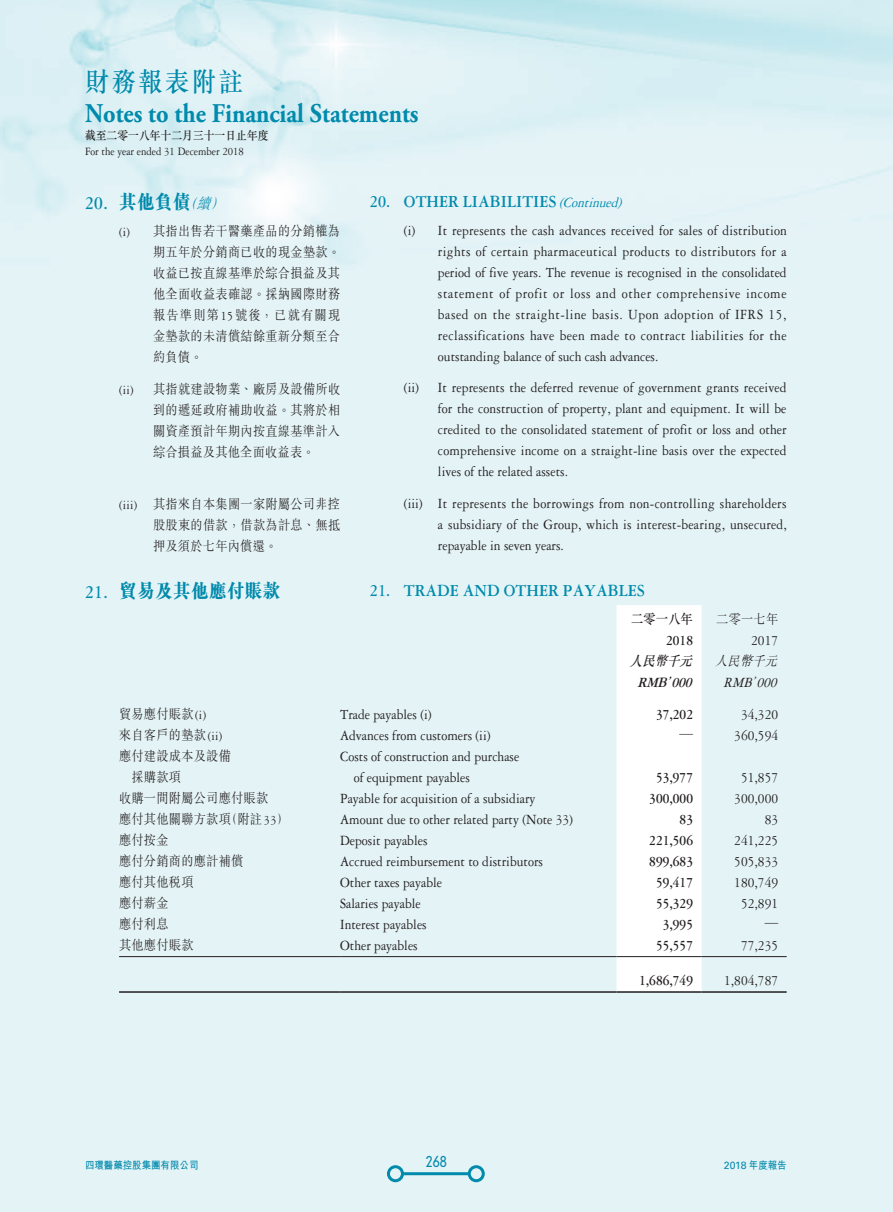
<style>
.page{position:relative;width:893px;height:1212px;background:#fff}
.page>*{position:absolute;margin:0;border:0;box-sizing:border-box;transform-origin:0 0}
.t1{font:700 27px "Adobe Garamond Pro";color:#008aac;scale:.9 1}
.t2{font:500 27px "M Sung HK";letter-spacing:.1em;color:#008aac;scale:.9 1}
._8__標題-C{font:800 19.5px "M Sung HK";letter-spacing:.025em;color:#008aac;scale:.9 1}
._3__標題{font:700 18px "Garamond 3 LT Std";color:#008aac;scale:.9 1}
._1__內文{font:15px/21px "Garamond 3 LT Std";color:#231f20;text-align:justify;scale:.9 1}
._1__內文-2{font:700 15px "Garamond 3 LT Std";color:#231f20;scale:.9 1}
._1__內文-3{font:italic 700 15px "Garamond 3 LT Std";color:#231f20;scale:.9 1}
._1__內文-4{font:italic 15px "Garamond 3 LT Std";color:#231f20;scale:.9 1}
.t3{font:300 15px "DIN Neuzeit Grotesk Std";color:#008aac;scale:.9 1}
._1__內文-5{font:500 15px "M Sung HK";color:#231f20;scale:.9 1}
._1__內文-6{font:300 15px "M Sung HK";color:#231f20;scale:.9 1}
._6__內文-C{font:300 13.5px/21px "M Sung HK";letter-spacing:.025em;color:#231f20;text-align:justify;scale:.9 1}
._6__內文-C-2{font:500 13.5px "M Sung HK";letter-spacing:.025em;color:#231f20;scale:.9 1}
._6__內文-C-3{font:italic 500 13.5px "M Sung HK";color:#231f20;scale:.9 1}
._6__內文-C-4{font:italic 300 13.5px "M Sung HK";color:#231f20;scale:.9 1}
._6__內文-C-5{font:13.5px "Garamond 3 LT Std";color:#231f20;scale:.9 1}
.t4{font:12px "Garamond 3 LT Std";color:#231f20;scale:.9 1}
.t5{font:500 12px "M Sung HK";color:#231f20;scale:.9 1}
.t6{font:700 10.5px "M Hei HK";color:#008aac;scale:.9 1}
.t7{font:10.5px "Univers LT Std";color:#008aac}
.s1{font-weight:400;font-style:italic;font-size:15px}
.s2{font-family:"Garamond 3 LT Std";font-weight:400}
.s3{font-family:"Garamond 3 LT Std";font-weight:700}
.s4{font-weight:300;font-style:italic;font-size:15px}
.s5{font-family:"M Hei HK";font-weight:700}
</style>
<div class="page">
<img style="left:0;top:0;width:893px;height:1212px">
<div style="left:468px;top:1165px;width:17px;height:17px;border:3px solid #008aac;border-radius:50%"></div>
<hr style="left:402px;top:1172px;width:68px;height:3px;background:#008aac">
<div style="left:387px;top:1165px;width:17px;height:17px;border:3px solid #008aac;border-radius:50%"></div>
<svg style="left:617px;top:605px;width:85px;height:386px"></svg>
<hr style="left:119px;top:956px;width:221px;height:1px;background:#231f20">
<hr style="left:340px;top:956px;width:277px;height:1px;background:#231f20">
<hr style="left:617px;top:956px;width:85px;height:1px;background:#231f20">
<hr style="left:702px;top:956px;width:85px;height:1px;background:#231f20">
<hr style="left:119px;top:991px;width:221px;height:2px;background:#231f20">
<hr style="left:340px;top:991px;width:277px;height:2px;background:#231f20">
<hr style="left:617px;top:991px;width:85px;height:2px;background:#231f20">
<hr style="left:702px;top:991px;width:85px;height:2px;background:#231f20">
<h1 class="t2" style="left:85px;top:63px;width:177px">財務報表附註</h1>
<h1 class="t1" style="left:85px;top:98px;width:372px">Notes to the Financial Statements</h1>
<p class="t5" style="left:85px;top:127px;width:205px">截至二零一八年十二月三十一日止年度</p>
<p class="t4" style="left:85px;top:145px;width:178px">For the year ended 31 December 2018</p>
<p class="_3__標題" style="left:370px;top:192px;width:286px">20. OTHER LIABILITIES <span class="s1">(Continued)</span></p>
<p class="_1__內文" style="left:438px;top:220px;width:389px;text-indent:-34px">(i) It represents the cash advances received for sales of distribution rights of certain pharmaceutical products to distributors for a period of five years. The revenue is recognised in the consolidated statement of profit or loss and other comprehensive income based on the straight-line basis. Upon adoption of IFRS 15, reclassifications have been made to contract liabilities for the outstanding balance of such cash advances.</p>
<p class="_1__內文" style="left:404px;top:377px;width:18px">(ii)</p>
<p class="_1__內文" style="left:438px;top:377px;width:389px">It represents the deferred revenue of government grants received for the construction of property, plant and equipment. It will be credited to the consolidated statement of profit or loss and other comprehensive income on a straight-line basis over the expected lives of the related assets.</p>
<p class="_1__內文" style="left:438px;top:493px;width:389px;text-indent:-34px">(iii) It represents the borrowings from non-controlling shareholders a subsidiary of the Group, which is interest-bearing, unsecured, repayable in seven years.</p>
<p class="_3__標題" style="left:370px;top:581px;width:307px">21. TRADE AND OTHER PAYABLES</p>
<p class="_6__內文-C-2" style="left:631px;top:610px;width:70px">二零一八年</p>
<p class="_6__內文-C" style="left:716px;top:608px;width:70px">二零一七年</p>
<p class="_1__內文-2" style="left:666px;top:632px;width:31px">2018</p>
<p class="_1__內文" style="left:751px;top:630px;width:31px">2017</p>
<p class="_6__內文-C-3" style="left:630px;top:652px;width:75px">人民幣千元</p>
<p class="_6__內文-C-4" style="left:715px;top:652px;width:76px">人民幣千元</p>
<p class="_1__內文-3" style="left:637px;top:674px;width:67px">RMB’000</p>
<p class="_1__內文-4" style="left:723px;top:675px;width:66px">RMB’000</p>
<p class="_6__內文-C" style="left:119px;top:703px;width:98px">貿易應付賬款<span class="s2">(i)</span></p>
<p class="_1__內文" style="left:340px;top:704px;width:103px">Trade payables (i)</p>
<p class="_1__內文-2" style="left:656px;top:706px;width:43px">37,202</p>
<p class="_1__內文" style="left:741px;top:704px;width:43px">34,320</p>
<p class="_6__內文-C" style="left:119px;top:724px;width:116px">來自客戶的墊款<span class="s2">(ii)</span></p>
<p class="_1__內文" style="left:340px;top:725px;width:169px">Advances from customers (ii)</p>
<p class="_1__內文-5" style="left:680px;top:724px;width:16px">—</p>
<p class="_1__內文" style="left:734px;top:725px;width:50px">360,594</p>
<p class="_6__內文-C" style="left:119px;top:745px;width:126px">應付建設成本及設備</p>
<p class="_6__內文-C" style="left:132px;top:766px;width:57px">採購款項</p>
<p class="_8__標題-C" style="left:85px;top:192px;width:162px"><span class="s3">20.</span> 其他負債<span class="s4">（續）</span></p>
<p class="_6__內文-C" style="left:153px;top:220px;width:209px;text-indent:-34px"><span class="s2">(i)</span> 其指出售若干醫藥產品的分銷權為期五年於分銷商已收的現金墊款。收益已按直線基準於綜合損益及其他全面收益表確認。採納國際財務報告準則第<span class="s2">15</span>號後，已就有關現金墊款的未清償結餘重新分類至合約負債。</p>
<p class="_6__內文-C-5" style="left:119px;top:382px;width:18px">(ii)</p>
<p class="_6__內文-C" style="left:153px;top:377px;width:209px">其指就建設物業、廠房及設備所收到的遞延政府補助收益。其將於相關資產預計年期內按直線基準計入綜合損益及其他全面收益表。</p>
<p class="_6__內文-C" style="left:153px;top:493px;width:209px;text-indent:-34px"><span class="s2">(iii)</span> 其指來自本集團一家附屬公司非控股股東的借款，借款為計息、無抵押及須於七年內償還。</p>
<p class="_8__標題-C" style="left:85px;top:581px;width:219px"><span class="s3">21.</span> 貿易及其他應付賬款</p>
<p class="_1__內文" style="left:340px;top:746px;width:201px">Costs of construction and purchase</p>
<p class="_1__內文" style="left:354px;top:767px;width:131px">of equipment payables</p>
<p class="_1__內文-2" style="left:656px;top:769px;width:43px">53,977</p>
<p class="_1__內文" style="left:741px;top:767px;width:43px">51,857</p>
<p class="_6__內文-C" style="left:119px;top:787px;width:167px">收購一間附屬公司應付賬款</p>
<p class="_1__內文" style="left:340px;top:788px;width:219px">Payable for acquisition of a subsidiary</p>
<p class="_1__內文-2" style="left:649px;top:790px;width:50px">300,000</p>
<p class="_1__內文" style="left:734px;top:788px;width:50px">300,000</p>
<p class="_6__內文-C" style="left:119px;top:808px;width:190px">應付其他關聯方款項（附註<span class="s2">33</span>）</p>
<p class="_1__內文" style="left:340px;top:809px;width:260px">Amount due to other related party (Note 33)</p>
<p class="_1__內文-2" style="left:680px;top:811px;width:16px">83</p>
<p class="_1__內文" style="left:765px;top:809px;width:16px">83</p>
<p class="_6__內文-C" style="left:119px;top:829px;width:57px">應付按金</p>
<p class="_1__內文" style="left:340px;top:830px;width:99px">Deposit payables</p>
<p class="_1__內文-2" style="left:649px;top:832px;width:50px">221,506</p>
<p class="_1__內文" style="left:734px;top:830px;width:50px">241,225</p>
<p class="_6__內文-C" style="left:119px;top:850px;width:140px">應付分銷商的應計補償</p>
<p class="_1__內文" style="left:340px;top:851px;width:227px">Accrued reimbursement to distributors</p>
<p class="_1__內文-2" style="left:649px;top:853px;width:50px">899,683</p>
<p class="_1__內文" style="left:734px;top:851px;width:50px">505,833</p>
<p class="_6__內文-C" style="left:119px;top:871px;width:84px">應付其他稅項</p>
<p class="_1__內文" style="left:340px;top:872px;width:115px">Other taxes payable</p>
<p class="_1__內文-2" style="left:656px;top:874px;width:43px">59,417</p>
<p class="_1__內文" style="left:734px;top:872px;width:50px">180,749</p>
<p class="_6__內文-C" style="left:119px;top:892px;width:57px">應付薪金</p>
<p class="_1__內文" style="left:340px;top:893px;width:91px">Salaries payable</p>
<p class="_1__內文-2" style="left:656px;top:895px;width:43px">55,329</p>
<p class="_1__內文" style="left:741px;top:893px;width:43px">52,891</p>
<p class="_6__內文-C" style="left:119px;top:913px;width:57px">應付利息</p>
<p class="_1__內文" style="left:340px;top:914px;width:98px">Interest payables</p>
<p class="_1__內文-2" style="left:663px;top:916px;width:35px">3,995</p>
<p class="_1__內文-6" style="left:765px;top:913px;width:16px">—</p>
<p class="_6__內文-C" style="left:119px;top:934px;width:84px">其他應付賬款</p>
<p class="_1__內文" style="left:340px;top:935px;width:88px">Other payables</p>
<p class="_1__內文-2" style="left:656px;top:937px;width:43px">55,557</p>
<p class="_1__內文" style="left:741px;top:935px;width:43px">77,235</p>
<p class="_1__內文-2" style="left:639px;top:972px;width:61px">1,686,749</p>
<p class="_1__內文" style="left:724px;top:969px;width:61px">1,804,787</p>
<p class="t6" style="left:85px;top:1157px;width:128px">四環醫藥控股集團有限公司</p>
<p class="t3" style="left:426px;top:1152px;width:25px">268</p>
<p class="t7" style="left:724px;top:1159px;width:64px">2018 <span class="s5">年度報告</span></p>
</div>
